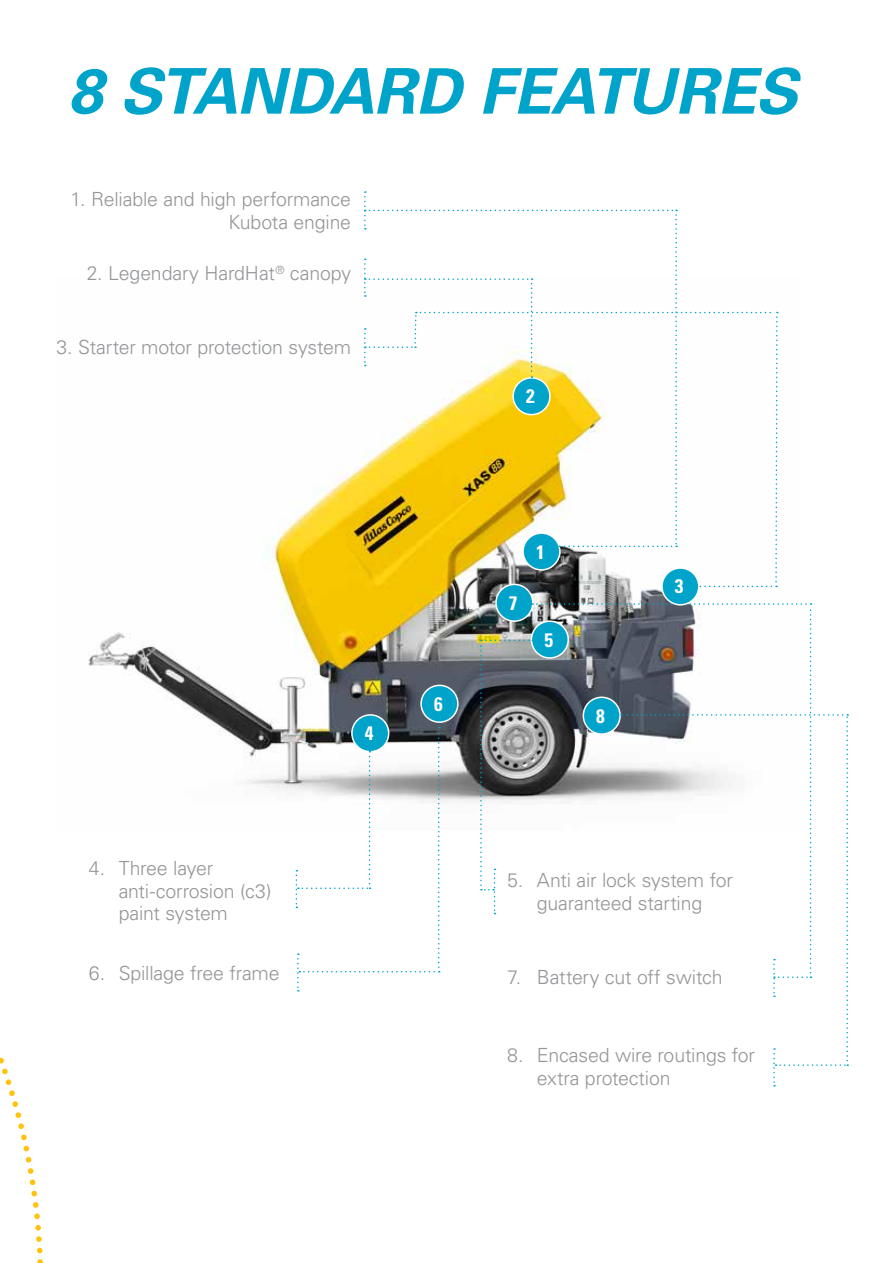
<style>
.page{position:relative;width:893px;height:1263px;background:#fff}
.page>*{position:absolute;margin:0;border:0;box-sizing:border-box;transform-origin:0 0}
.t1{font:italic 700 63px "Univers LT Std";letter-spacing:-.02em;color:#00a3c9}
.t2{font:300 19.5px/22.5px "Univers LT Std";letter-spacing:-.01em;color:#939598}
.t3{font:700 condensed 19.5px "Univers LT Std";color:#fff}
</style>
<div class="page">
<svg style="left:0;top:1057px;width:43px;height:206px"></svg>
<img style="left:88px;top:312px;width:691px;height:491px">
<div style="left:352px;top:715px;width:37px;height:37px;background:#00a3c9;border-radius:50%"></div>
<div style="left:351px;top:714px;width:38px;height:38px;border:2px solid #fff;border-radius:50%"></div>
<div style="left:421px;top:685px;width:37px;height:37px;background:#00a3c9;border-radius:50%"></div>
<div style="left:420px;top:685px;width:39px;height:38px;border:2px solid #fff;border-radius:50%"></div>
<div style="left:496px;top:584px;width:37px;height:37px;background:#00a3c9;border-radius:50%"></div>
<div style="left:495px;top:584px;width:39px;height:38px;border:2px solid #fff;border-radius:50%"></div>
<svg style="left:296px;top:727px;width:144px;height:264px"></svg>
<svg style="left:480px;top:603px;width:368px;height:483px"></svg>
<svg style="left:364px;top:191px;width:414px;height:396px"></svg>
<div style="left:662px;top:568px;width:37px;height:37px;background:#00a3c9;border-radius:50%"></div>
<div style="left:661px;top:567px;width:38px;height:38px;border:2px solid #fff;border-radius:50%"></div>
<h1 class="t1" style="left:67px;top:55px;width:731px">8 STANDARD FEATURES</h1>
<p class="t2" style="left:71px;top:188px;width:282px;text-align:right">1. Reliable and high performance<br>Kubota engine</p>
<p class="t2" style="left:87px;top:262px;width:266px">2. Legendary HardHat<sup>®</sup> canopy</p>
<p class="t2" style="left:56px;top:336px;width:296px">3. Starter motor protection system</p>
<p class="t2" style="left:119px;top:857px;width:154px;text-indent:-30px">4. Three layer anti-corrosion (c3) paint system</p>
<p class="t2" style="left:89px;top:961px;width:192px">6. Spillage free frame</p>
<p class="t3" style="left:365px;top:721px;width:10px">4</p>
<p class="t3" style="left:434px;top:692px;width:10px">6</p>
<p class="t3" style="left:526px;top:384px;width:10px">2</p>
<p class="t3" style="left:509px;top:591px;width:10px">7</p>
<p class="t3" style="left:536px;top:540px;width:10px">1</p>
<p class="t3" style="left:544px;top:628px;width:10px">5</p>
<p class="t3" style="left:596px;top:704px;width:10px">8</p>
<p class="t3" style="left:675px;top:575px;width:10px">3</p>
<p class="t2" style="left:507px;top:869px;width:227px;text-align:center">5. Anti air lock system for guaranteed starting</p>
<p class="t2" style="left:507px;top:966px;width:217px">7. Battery cut off switch</p>
<p class="t2" style="left:537px;top:1044px;width:220px;text-indent:-30px">8. Encased wire routings for extra protection</p>
</div>
